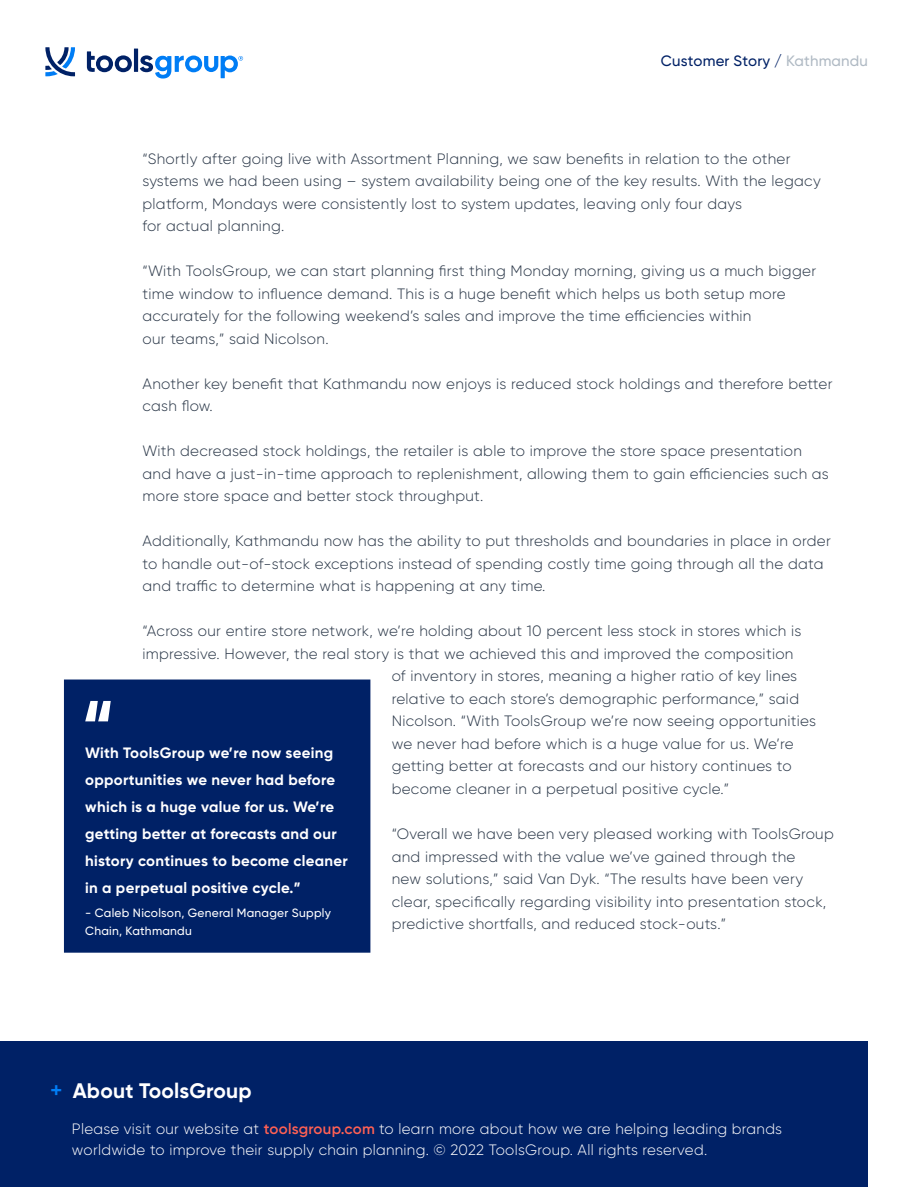
<style>
.page{position:relative;width:919px;height:1187px;background:#fff}
.page>*{position:absolute;margin:0;border:0;box-sizing:border-box;transform-origin:0 0}
.t1{font:700 21px "Gilroy";letter-spacing:.01em;color:#fff}
.t2{font:300 15px/22.5px "Gilroy";letter-spacing:.02em;color:#293647}
.t3{font:700 15px/27px "Gilroy";letter-spacing:.02em;color:#fff}
.t4{font:300 15px/21px "Gilroy";letter-spacing:.02em;color:#fff}
.t5{font:500 15px "Gilroy";letter-spacing:.01em;color:#002166}
.t6{font:500 12px/18px "Gilroy";letter-spacing:.02em;color:#fff}
.s1{color:#b0bac4}
.s2{font-weight:600;font-size:22.5px;color:#007df5}
.s3{font-weight:600;color:#ff6154}
</style>
<div class="page">
<svg style="left:87px;top:51px;width:45px;height:21px"></svg>
<hr style="left:134px;top:49px;width:4px;height:23px;background:#002166">
<svg style="left:45px;top:47px;width:30px;height:29px"></svg>
<svg style="left:140px;top:55px;width:103px;height:23px"></svg>
<div style="left:0;top:1041px;width:867px;height:145px;background:#002166"></div>
<div style="left:64px;top:679px;width:306px;height:273px;background:#002166"></div>
<svg style="left:85px;top:701px;width:26px;height:20px"></svg>
<p class="t5" style="left:661px;top:52px;width:208px">Customer Story / <span class="s1">Kathmandu</span></p>
<p class="t2" style="left:142px;top:147px;width:679px">“Shortly after going live with Assortment Planning, we saw benefits in relation to the other systems we had been using – system availability being one of the key results. With the legacy platform, Mondays were consistently lost to system updates, leaving only four days<br>for actual planning.</p>
<p class="t2" style="left:142px;top:259px;width:675px">“With ToolsGroup, we can start planning first thing Monday morning, giving us a much bigger time window to influence demand. This is a huge benefit which helps us both setup more accurately for the following weekend’s sales and improve the time efficiencies within<br>our teams,” said Nicolson.</p>
<p class="t2" style="left:142px;top:372px;width:691px">Another key benefit that Kathmandu now enjoys is reduced stock holdings and therefore better cash flow.</p>
<p class="t2" style="left:142px;top:439px;width:687px">With decreased stock holdings, the retailer is able to improve the store space presentation and have a just-in-time approach to replenishment, allowing them to gain efficiencies such as more store space and better stock throughput.</p>
<p class="t2" style="left:142px;top:529px;width:689px">Additionally, Kathmandu now has the ability to put thresholds and boundaries in place in order to handle out-of-stock exceptions instead of spending costly time going through all the data and traffic to determine what is happening at any time.</p>
<p class="t2" style="left:142px;top:619px;width:660px">“Across our entire store network, we’re holding about 10 percent less stock in stores which is</p>
<p class="t2" style="left:142px;top:642px;width:652px">impressive. However, the real story is that we achieved this and improved the composition</p>
<p class="t2" style="left:391px;top:664px;width:407px">of inventory in stores, meaning a higher ratio of key lines</p>
<p class="t2" style="left:391px;top:687px;width:409px">relative to each store’s demographic performance,” said</p>
<p class="t2" style="left:391px;top:709px;width:426px">Nicolson. “With ToolsGroup we’re now seeing opportunities</p>
<p class="t2" style="left:391px;top:732px;width:403px">we never had before which is a huge value for us. We’re</p>
<p class="t2" style="left:391px;top:754px;width:401px">getting better at forecasts and our history continues to</p>
<p class="t2" style="left:391px;top:777px;width:339px">become cleaner in a perpetual positive cycle.”</p>
<p class="t2" style="left:391px;top:822px;width:443px">“Overall we have been very pleased working with ToolsGroup and impressed with the value we’ve gained through the<br>new solutions,” said Van Dyk. “The results have been very clear, specifically regarding visibility into presentation stock, predictive shortfalls, and reduced stock-outs.”</p>
<p class="t3" style="left:85px;top:738px;width:264px">With ToolsGroup we’re now seeing opportunities we never had before which is a huge value for us. We’re getting better at forecasts and our history continues to become cleaner in a perpetual positive cycle.”</p>
<p class="t6" style="left:85px;top:903px;width:247px">- Caleb Nicolson, General Manager Supply<br>Chain, Kathmandu</p>
<h1 class="t1" style="left:50px;top:1077px;width:203px"><span class="s2">+</span> About ToolsGroup</h1>
<p class="t4" style="left:72px;top:1118px;width:711px">Please visit our website at <span class="s3">toolsgroup.com</span> to learn more about how we are helping leading brands worldwide to improve their supply chain planning. © 2022 ToolsGroup. All rights reserved.</p>
</div>
